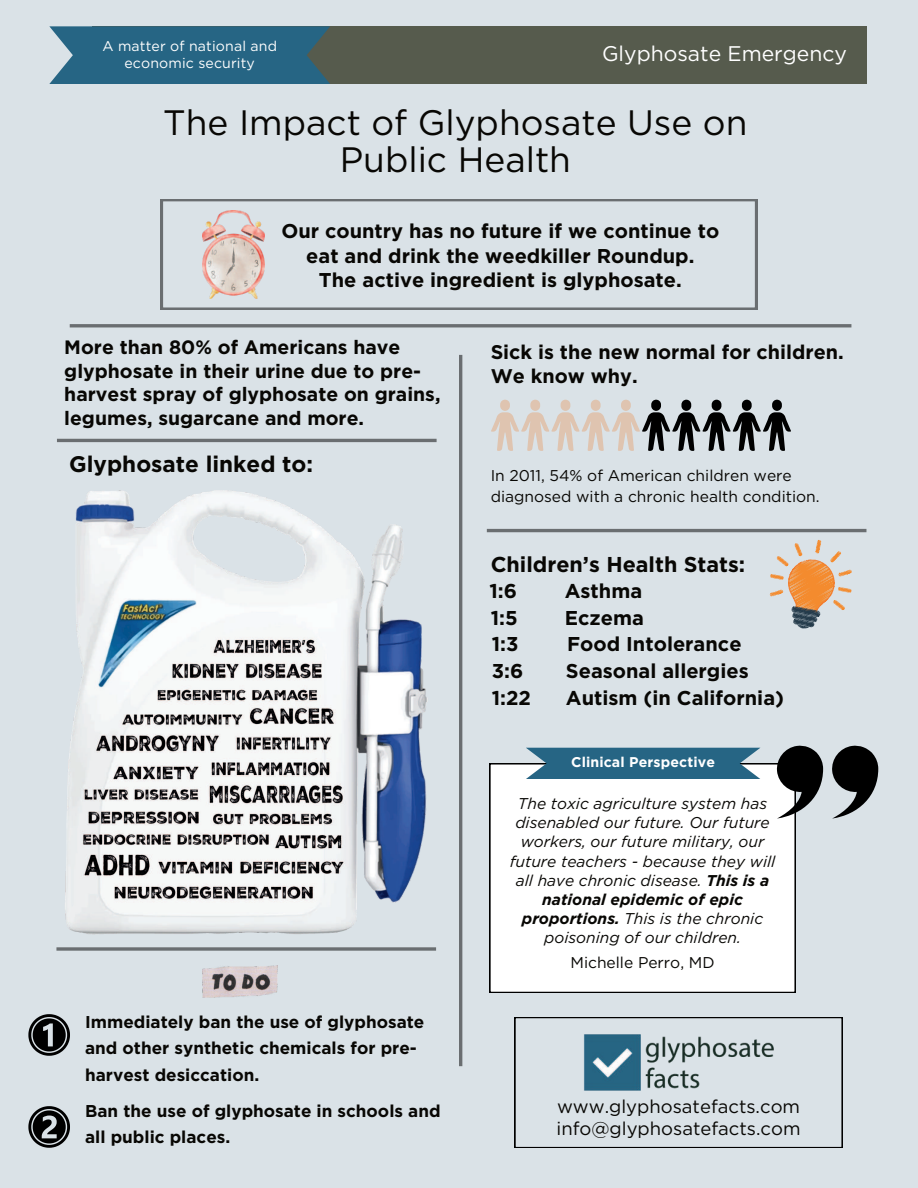
<style>
.page{position:relative;width:918px;height:1188px;background:#dae2e7}
.page>*{position:absolute;margin:0;border:0;box-sizing:border-box;transform-origin:0 0}
.t1{font:35.25px/37.2px "Gotham";color:#080704;text-align:center}
.t2{font:700 22.5px "Gotham";color:#080704}
.t3{font:700 21.45px "Gotham";color:#080704}
.t4{font:21.15px "Gotham";color:#fff}
.t5{font:700 19.95px/24.8px "Gotham";color:#080704;text-align:center}
.t6{font:700 19.8px/24.3px "Gotham";color:#080704}
.t7{font:700 19.35px/23.7px "Gotham";color:#080704}
.t8{font:18.45px/22.5px "Gotham";color:#080704}
.t9{font:700 17.1px/26.4px "Gotham";color:#080704}
.t10{font:italic 15.6px/19.2px "Gotham";color:#080704;text-align:center}
.t11{font:15.6px/21.3px "Gotham";color:#080704}
.t12{font:14.1px/16.8px "Gotham";letter-spacing:.01em;color:#fff;text-align:center}
.t13{font:700 14.1px "Gotham";letter-spacing:.01em;color:#fff}
.s1{font-weight:700}
</style>
<div class="page">
<div style="left:92px;top:26px;width:774px;height:58px;background:#565b4d"></div>
<hr style="left:70px;top:324px;width:781px;height:3px;background:#000">
<hr style="left:459px;top:355px;width:3px;height:711px;background:#000">
<svg style="left:49px;top:26px;width:281px;height:58px;background:#306a85"></svg>
<div style="left:490px;top:763px;width:306px;height:230px;background:#fff"></div>
<svg style="left:526px;top:748px;width:234px;height:31px;background:#356f8b"></svg>
<svg style="left:491px;top:400px;width:300px;height:51px"></svg>
<svg style="left:515px;top:1017px;width:328px;height:131px"></svg>
<img style="left:583px;top:1033px;width:191px;height:59px">
<svg style="left:776px;top:745px;width:47px;height:74px"></svg>
<svg style="left:832px;top:745px;width:46px;height:74px"></svg>
<svg style="left:161px;top:199px;width:596px;height:110px"></svg>
<img style="left:202px;top:211px;width:62px;height:87px">
<hr style="left:487px;top:529px;width:379px;height:3px;background:#000">
<svg style="left:770px;top:540px;width:82px;height:89px"></svg>
<hr style="left:57px;top:439px;width:380px;height:3px;background:#000">
<svg style="left:28px;top:1014px;width:42px;height:42px"></svg>
<svg style="left:28px;top:1106px;width:42px;height:42px"></svg>
<img style="left:202px;top:966px;width:76px;height:31px">
<img style="left:56px;top:490px;width:381px;height:461px">
<p class="t12" style="left:102px;top:37px;width:176px">A matter of national and economic security</p>
<h3 class="t4" style="left:602px;top:40px;width:247px">Glyphosate Emergency</h3>
<h1 class="t1" style="left:163px;top:103px;width:586px">The Impact of Glyphosate Use on<br>Public Health</h1>
<p class="t5" style="left:281px;top:218px;width:440px">Our country has no future if we continue to eat and drink the weedkiller Roundup.<br>The active ingredient is glyphosate.</p>
<p class="t7" style="left:64px;top:335px;width:378px">More than 80% of Americans have glyphosate in their urine due to pre&shy;harvest spray of glyphosate on grains, legumes, sugarcane and more.</p>
<p class="t6" style="left:491px;top:339px;width:355px">Sick is the new normal for children.<br>We know why.</p>
<h2 class="t2" style="left:69px;top:449px;width:245px">Glyphosate linked to:</h2>
<p class="t9" style="left:85px;top:1008px;width:341px">Immediately ban the use of glyphosate and other synthetic chemicals for pre&shy;harvest desiccation.</p>
<p class="t9" style="left:85px;top:1098px;width:357px">Ban the use of glyphosate in schools and all public places.</p>
<p class="t11" style="left:491px;top:464px;width:330px">In 2011, 54% of American children were diagnosed with a chronic health condition.</p>
<h3 class="t3" style="left:491px;top:550px;width:256px">Children’s Health Stats:</h3>
<p class="t5" style="left:490px;top:579px;width:29px">1:6</p>
<p class="t5" style="left:565px;top:579px;width:79px">Asthma</p>
<p class="t5" style="left:491px;top:605px;width:28px">1:5</p>
<p class="t5" style="left:565px;top:605px;width:81px">Eczema</p>
<p class="t5" style="left:492px;top:632px;width:28px">1:3</p>
<p class="t5" style="left:567px;top:632px;width:176px">Food Intolerance</p>
<p class="t5" style="left:492px;top:658px;width:33px">3:6</p>
<p class="t5" style="left:566px;top:658px;width:184px">Seasonal allergies</p>
<p class="t5" style="left:492px;top:685px;width:41px">1:22</p>
<p class="t5" style="left:566px;top:685px;width:220px">Autism (in California)</p>
<p class="t13" style="left:571px;top:752px;width:145px">Clinical Perspective</p>
<p class="t10" style="left:510px;top:794px;width:267px">The toxic agriculture system has disenabled our future. Our future workers, our future military, our future teachers - because they will all have chronic disease. <span class="s1">This is a national epidemic of epic proportions.</span> This is the chronic poisoning of our children.</p>
<p class="t11" style="left:571px;top:951px;width:146px">Michelle Perro, MD</p>
<p class="t8" style="left:557px;top:1095px;width:245px">www.glyphosatefacts.com info@glyphosatefacts.com</p>
</div>
